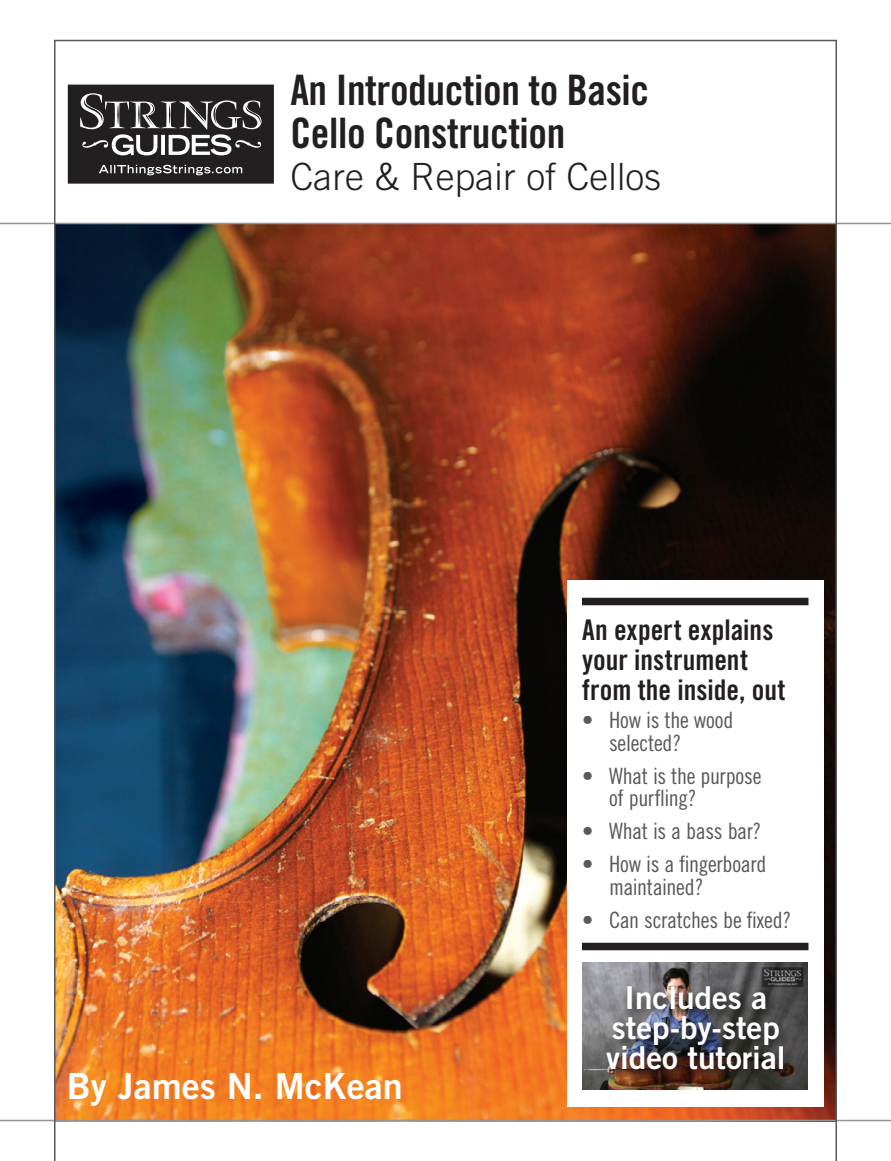
<style>
.page{position:relative;width:891px;height:1161px;background:#fff}
.page>*{position:absolute;margin:0;border:0;box-sizing:border-box;transform-origin:0 0}
.t1{font:42px/43.5px "Trade Gothic Bold Cond Twenty";letter-spacing:-.01em;color:#231f20}
.t2{font:300 37.5px "Trade Gothic";letter-spacing:.005em;color:#231f20}
.t3{font:36px "Trade Gothic Bold Two";color:#fff}
.t4{font:31.5px/30px "Trade Gothic Bold Two";color:#fff;text-align:center}
.t5{font:28.5px/30px "Trade Gothic Bold Cond Twenty";color:#231f20}
.t6{font:22.5px/22.5px "Trade Gothic Cond Eighteen";letter-spacing:-.01em;color:#57585a}
</style>
<div class="page">
<hr style="left:0;top:1120px;width:891px;height:1px;background:#939598">
<hr style="left:0;top:223px;width:891px;height:1px;background:#939598">
<img style="left:54px;top:40px;width:783px;height:1121px">
<div style="left:567px;top:580px;width:257px;height:527px;background:#fff"></div>
<div style="left:582px;top:598px;width:226px;height:7px;background:#231f20"></div>
<div style="left:582px;top:943px;width:226px;height:7px;background:#231f20"></div>
<img style="left:583px;top:963px;width:225px;height:126px">
<div style="left:603px;top:983px;width:192px;height:98px;background:#231f20;opacity:.85"></div>
<h1 class="t1" style="left:290px;top:68px;width:360px">An Introduction to Basic<br>Cello Construction</h1>
<h2 class="t2" style="left:290px;top:154px;width:372px">Care &amp; Repair of Cellos</h2>
<p class="t5" style="left:582px;top:614px;width:205px">An expert explains your instrument from the inside, out</p>
<p class="t6" style="left:609px;top:709px;width:126px;text-indent:-27px">• How is the wood selected?</p>
<p class="t6" style="left:609px;top:764px;width:154px;text-indent:-27px">• What is the purpose of purfling?</p>
<p class="t6" style="left:582px;top:820px;width:181px">• What is a bass bar?</p>
<p class="t6" style="left:609px;top:853px;width:159px;text-indent:-27px">• How is a fingerboard maintained?</p>
<p class="t6" style="left:582px;top:908px;width:211px">• Can scratches be fixed?</p>
<h3 class="t3" style="left:67px;top:1063px;width:337px">By James N. McKean</h3>
<h3 class="t4" style="left:606px;top:982px;width:181px">Includes a step-by-step video tutorial</h3>
</div>
